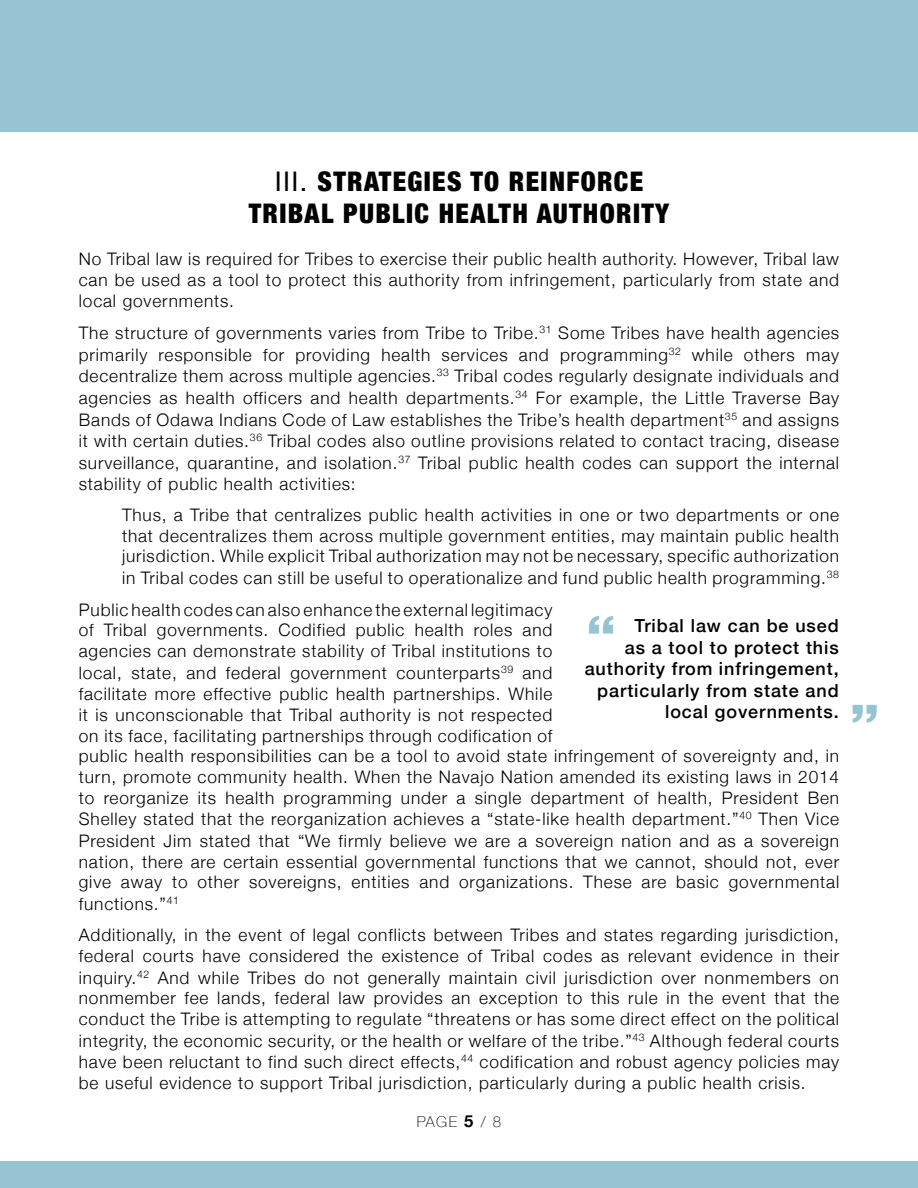
<style>
.page{position:relative;width:918px;height:1188px;background:#fff}
.page>*{position:absolute;margin:0;border:0;box-sizing:border-box;transform-origin:0 0}
.t1{font:45px "Helvetica Neue LT 83 Hv Ex";color:#96c4d2}
.t2{font:900 condensed 27px/32.4px "Helvetica Neue";letter-spacing:.05em;color:#000;text-align:center}
.t3{font:500 18px/21.6px "Helvetica Neue";letter-spacing:.05em;color:#000;text-align:right}
.t4{font:300 17.25px/21px "Helvetica Neue";letter-spacing:.05em;color:#000;text-align:justify}
.t5{font:100 15px "Helvetica Neue";color:#000}
.s1{font-weight:400;font-stretch:normal}
.s2{font-weight:700;font-size:16.5px}
</style>
<div class="page">
<div style="left:0;top:0;width:918px;height:132px;background:#96c4d2"></div>
<div style="left:0;top:1161px;width:918px;height:27px;background:#96c4d2"></div>
<p class="t2" style="left:249px;top:163px;width:422px"><span class="s1">III.</span> STRATEGIES TO REINFORCE<br>TRIBAL PUBLIC HEALTH AUTHORITY</p>
<p class="t4" style="left:79px;top:248px;width:762px">No Tribal law is required for Tribes to exercise their public health authority. However, Tribal law can be used as a tool to protect this authority from infringement, particularly from state and local governments.</p>
<p class="t4" style="left:79px;top:321px;width:762px;line-height:21.5px">The structure of governments varies from Tribe to Tribe.<sup>31</sup> Some Tribes have health agencies primarily responsible for providing health services and programming<sup>32</sup> while others may decentralize them across multiple agencies.<sup>33</sup> Tribal codes regularly designate individuals and agencies as health officers and health departments.<sup>34</sup> For example, the Little Traverse Bay Bands of Odawa Indians Code of Law establishes the Tribe’s health department<sup>35</sup> and assigns it with certain duties.<sup>36</sup> Tribal codes also outline provisions related to contact tracing, disease surveillance, quarantine, and isolation.<sup>37</sup> Tribal public health codes can support the internal stability of public health activities:</p>
<p class="t4" style="left:122px;top:503px;width:719px">Thus, a Tribe that centralizes public health activities in one or two departments or one that decentralizes them across multiple government entities, may maintain public health jurisdiction. While explicit Tribal authorization may not be necessary, specific authorization in Tribal codes can still be useful to operationalize and fund public health programming.<sup>38</sup></p>
<p class="t4" style="left:79px;top:598px;width:762px;text-align:left">Public health codes can also enhance the external legitimacy<br>of Tribal governments. Codified public health roles and<br>agencies can demonstrate stability of Tribal institutions to<br>local, state, and federal government counterparts<sup>39</sup> and<br>facilitate more effective public health partnerships. While<br>it is unconscionable that Tribal authority is not respected<br>on its face, facilitating partnerships through codification of<br>public health responsibilities can be a tool to avoid state infringement of sovereignty and, in turn, promote community health. When the Navajo Nation amended its existing laws in 2014 to reorganize its health programming under a single department of health, President Ben Shelley stated that the reorganization achieves a “state-like health department.”<sup>40</sup> Then Vice President Jim stated that “We firmly believe we are a sovereign nation and as a sovereign nation, there are certain essential governmental functions that we cannot, should not, ever give away to other sovereigns, entities and organizations. These are basic governmental functions.”<sup>41</sup></p>
<p class="t4" style="left:79px;top:923px;width:762px">Additionally, in the event of legal conflicts between Tribes and states regarding jurisdiction, federal courts have considered the existence of Tribal codes as relevant evidence in their inquiry.<sup>42</sup> And while Tribes do not generally maintain civil jurisdiction over nonmembers on nonmember fee lands, federal law provides an exception to this rule in the event that the conduct the Tribe is attempting to regulate “threatens or has some direct effect on the political integrity, the economic security, or the health or welfare of the tribe.”<sup>43</sup> Although federal courts have been reluctant to find such direct effects,<sup>44</sup> codification and robust agency policies may be useful evidence to support Tribal jurisdiction, particularly during a public health crisis.</p>
<p class="t1" style="left:586px;top:603px;width:32px">“</p>
<p class="t3" style="left:585px;top:613px;width:256px">Tribal law can be used<br>as a tool to protect this authority from infringement, particularly from state and local governments.</p>
<p class="t5" style="left:417px;top:1110px;width:86px">PAGE <span class="s2">5</span> / 8</p>
<p class="t1" style="left:850px;top:692px;width:32px">”</p>
</div>
